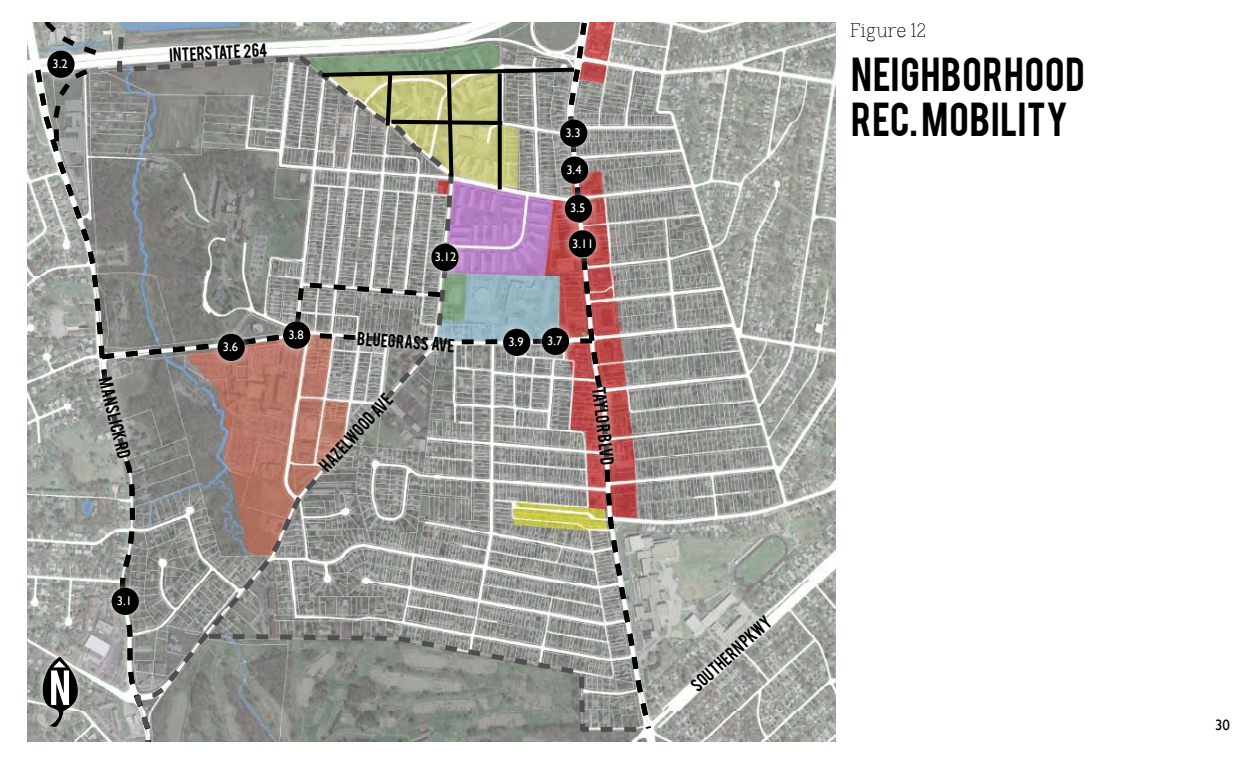
<style>
.page{position:relative;width:1260px;height:765px;background:#fff}
.page>*{position:absolute;margin:0;border:0;box-sizing:border-box;transform-origin:0 0}
.t1{font:37.5px/45px "Bebas";letter-spacing:.025em;color:#000}
.t2{font:18.75px "Dusseldorf";color:#000}
.t3{font:15px "Bebas";color:#000}
.t4{font:15px "Gill Sans";color:#000}
.t5{font:12.5px "Gill Sans";color:#fff}
</style>
<div class="page">
<img style="left:28px;top:22px;width:808px;height:719px">
<svg style="left:678px;top:575px;width:158px;height:167px;background:#afb2ac"></svg>
<svg style="left:32px;top:22px;width:620px;height:719px;background:#9c9793"></svg>
<div style="left:39px;top:42px;width:49px;height:49px;background:#fff;opacity:.75"></div>
<div style="left:47px;top:51px;width:28px;height:27px;background:#000;border-radius:50%"></div>
<div style="left:552px;top:111px;width:49px;height:49px;background:#fff;opacity:.75"></div>
<div style="left:560px;top:120px;width:27px;height:27px;background:#000;border-radius:50%"></div>
<div style="left:103px;top:580px;width:49px;height:48px;background:#fff;opacity:.75"></div>
<div style="left:112px;top:588px;width:27px;height:27px;background:#000;border-radius:50%"></div>
<div style="left:553px;top:148px;width:48px;height:49px;background:#fff;opacity:.75"></div>
<div style="left:561px;top:157px;width:27px;height:27px;background:#000;border-radius:50%"></div>
<div style="left:557px;top:187px;width:48px;height:48px;background:#fff;opacity:.75"></div>
<div style="left:565px;top:195px;width:27px;height:27px;background:#000;border-radius:50%"></div>
<div style="left:209px;top:326px;width:49px;height:48px;background:#fff;opacity:.75"></div>
<div style="left:218px;top:334px;width:27px;height:27px;background:#000;border-radius:50%"></div>
<div style="left:495px;top:321px;width:49px;height:48px;background:#fff;opacity:.75"></div>
<div style="left:503px;top:329px;width:27px;height:27px;background:#000;border-radius:50%"></div>
<div style="left:275px;top:313px;width:49px;height:49px;background:#fff;opacity:.75"></div>
<div style="left:283px;top:322px;width:27px;height:27px;background:#000;border-radius:50%"></div>
<div style="left:534px;top:320px;width:48px;height:48px;background:#fff;opacity:.75"></div>
<div style="left:542px;top:328px;width:27px;height:27px;background:#000;border-radius:50%"></div>
<div style="left:561px;top:222px;width:48px;height:49px;background:#fff;opacity:.75"></div>
<div style="left:569px;top:230px;width:27px;height:27px;background:#000;border-radius:50%"></div>
<div style="left:423px;top:236px;width:49px;height:48px;background:#fff;opacity:.75"></div>
<div style="left:431px;top:244px;width:28px;height:27px;background:#000;border-radius:50%"></div>
<p class="t5" style="left:53px;top:56px;width:17px">3.2</p>
<p class="t3" style="left:115px;top:375px;width:85px;rotate:76deg">MANSLICK RD</p>
<p class="t3" style="left:169px;top:44px;width:100px;rotate:-3deg">INTERSTATE 264</p>
<p class="t5" style="left:435px;top:250px;width:23px">3.12</p>
<p class="t5" style="left:565px;top:125px;width:17px">3.3</p>
<p class="t5" style="left:566px;top:162px;width:17px">3.4</p>
<p class="t5" style="left:570px;top:201px;width:17px">3.5</p>
<p class="t5" style="left:572px;top:236px;width:23px">3.11</p>
<p class="t5" style="left:223px;top:340px;width:17px">3.6</p>
<p class="t5" style="left:288px;top:327px;width:17px">3.8</p>
<p class="t3" style="left:358px;top:328px;width:99px;rotate:4deg">BLUEGRASS AVE</p>
<p class="t5" style="left:508px;top:335px;width:17px">3.9</p>
<p class="t5" style="left:547px;top:334px;width:17px">3.7</p>
<p class="t3" style="left:315px;top:461px;width:100px;rotate:-47deg">HAZELWOOD AVE</p>
<p class="t3" style="left:610px;top:386px;width:80px;rotate:84deg">TAYLOR BLVD</p>
<p class="t5" style="left:117px;top:594px;width:17px">3.1</p>
<p class="t3" style="left:686px;top:680px;width:104px;rotate:-43deg">SOUTHERN PKWY</p>
<p class="t2" style="left:850px;top:21px;width:77px">Figure 12</p>
<h1 class="t1" style="left:851px;top:50px;width:235px">NEIGHBORHOOD<br>REC. MOBILITY</h1>
<p class="t4" style="left:1215px;top:716px;width:16px">30</p>
</div>
